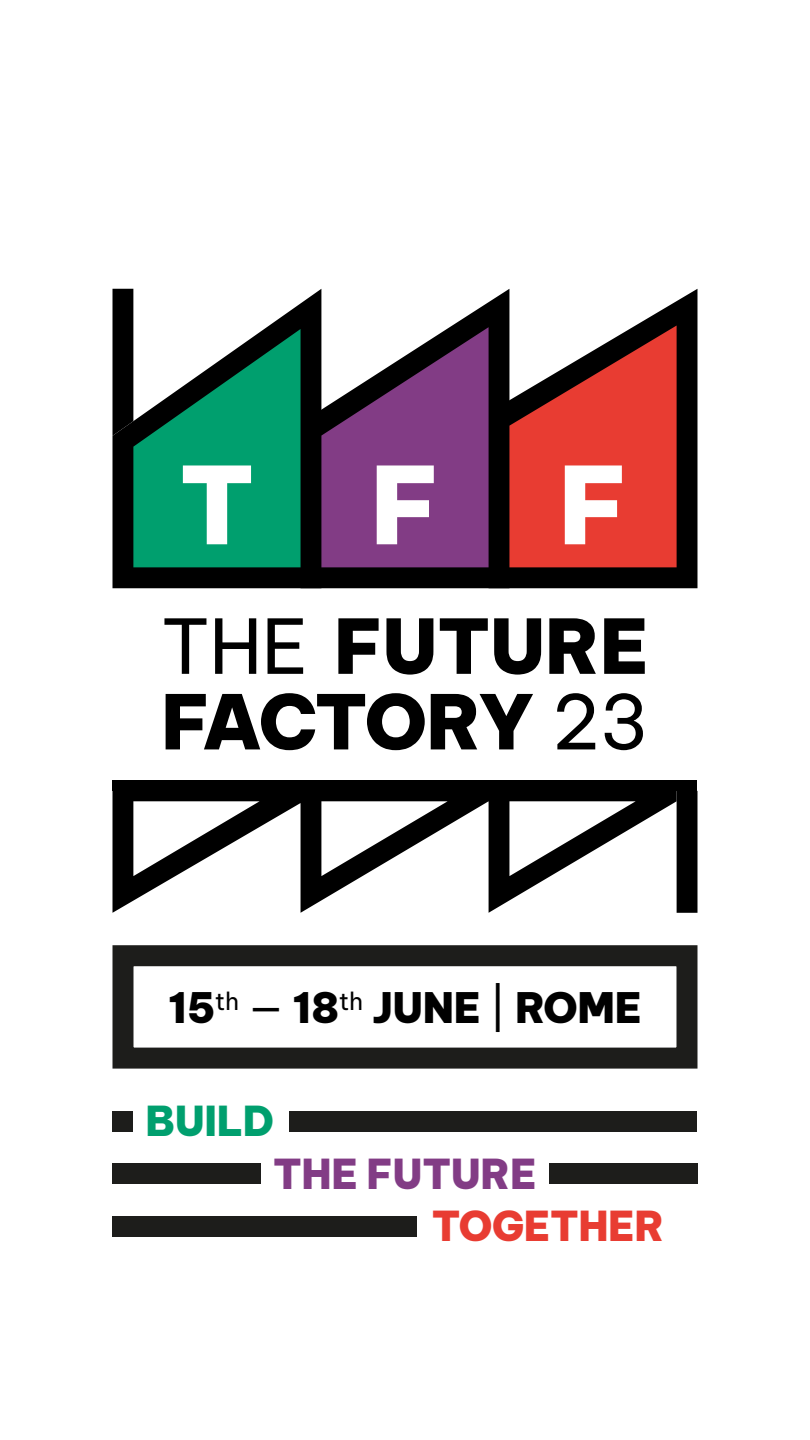
<style>
.page{position:relative;width:810px;height:1440px;background:#fff}
.page>*{position:absolute;margin:0;border:0;box-sizing:border-box;transform-origin:0 0}
.t1{font:900 106.5px "Be Vietnam Pro";color:#fff}
.t2{font:900 75px/75.6px "Be Vietnam Pro";letter-spacing:-.01em;color:#000}
.t3{font:900 41.25px "Be Vietnam Pro";letter-spacing:-.01em;color:#000}
.t4{font:900 40.5px "Be Vietnam Pro";letter-spacing:-.01em;color:#823c85}
.t5{font:900 40.5px "Be Vietnam Pro";letter-spacing:-.01em;color:#e83c32}
.t6{font:900 40.5px "Be Vietnam Pro";letter-spacing:-.01em;color:#009f6e}
.s1{font-weight:400}
</style>
<div class="page">
<svg style="left:112px;top:289px;width:189px;height:299px;background:#080b0a"></svg>
<svg style="left:301px;top:289px;width:188px;height:299px;fill:#000"></svg>
<svg style="left:489px;top:289px;width:208px;height:299px;fill:#000"></svg>
<svg style="left:509px;top:326px;width:168px;height:241px;background:#d44c44"></svg>
<svg style="left:321px;top:327px;width:168px;height:240px;background:#854f87"></svg>
<svg style="left:113px;top:289px;width:188px;height:278px"></svg>
<svg style="left:112px;top:791px;width:565px;height:122px"></svg>
<div style="left:677px;top:791px;width:21px;height:122px;background:#000"></div>
<svg style="left:133px;top:801px;width:503px;height:75px"></svg>
<div style="left:112px;top:780px;width:586px;height:11px;background:#000"></div>
<div style="left:112px;top:945px;width:586px;height:124px;border:21px solid #1d1d1b"></div>
<div style="left:290px;top:1111px;width:408px;height:21px;background:#1d1d1b"></div>
<div style="left:549px;top:1163px;width:149px;height:21px;background:#1d1d1b"></div>
<div style="left:112px;top:1216px;width:305px;height:21px;background:#1d1d1b"></div>
<div style="left:112px;top:1163px;width:149px;height:21px;background:#1d1d1b"></div>
<div style="left:112px;top:1111px;width:22px;height:21px;background:#1d1d1b"></div>
<h1 class="t1" style="left:179px;top:412px;width:450px">TFF</h1>
<p class="t2" style="left:161px;top:599px;width:489px"><span class="s1">THE</span> FUTURE<br>FACTORY <span class="s1">23</span></p>
<p class="t3" style="left:168px;top:972px;width:475px">15<sup>th</sup> <span class="s1">—</span> 18<sup>th</sup> JUNE <span class="s1">|</span> ROME</p>
<p class="t6" style="left:146px;top:1086px;width:130px">BUILD</p>
<p class="t4" style="left:273px;top:1138px;width:265px">THE FUTURE</p>
<p class="t5" style="left:432px;top:1191px;width:234px">TOGETHER</p>
</div>
